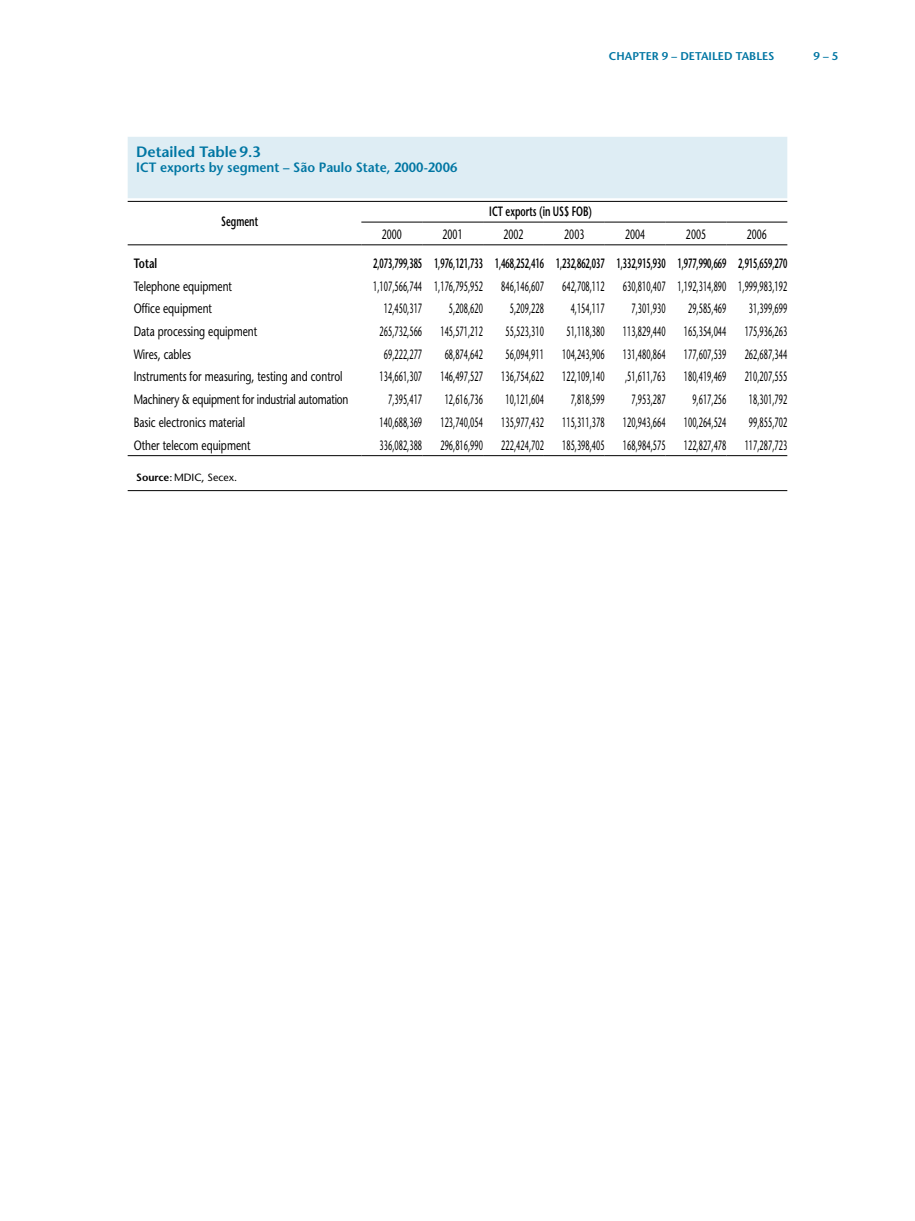
<style>
.page{position:relative;width:915px;height:1221px;background:#fff}
.page>*{position:absolute;margin:0;border:0;box-sizing:border-box;transform-origin:0 0}
.t1{font:600 15px "Stone Sans";color:#0076a3}
.t2{font:13.5px "Stone Sans";color:#000;scale:.55 1}
.t3{font:13.5px "Stone Sans";color:#000;scale:.75 1}
.t4{font:600 13.5px "Stone Sans";color:#000;scale:.55 1}
.t5{font:600 13.5px "Stone Sans";color:#0076a3;scale:.95 1}
.t6{font:13.5px "Stone Sans";letter-spacing:-.02em;color:#000;scale:.75 1}
.t7{font:13.5px "Stone Sans";color:#000;scale:.65 1}
.t8{font:600 13.5px "Stone Sans";color:#000;scale:.65 1}
.t9{font:600 13.5px "Stone Sans";color:#000;scale:.75 1}
.t10{font:600 11.25px "Stone Sans";color:#0076a3}
.t11{font:10.5px "Stone Sans";color:#000}
.s1{font-weight:600}
</style>
<div class="page">
<div style="left:128px;top:137px;width:659px;height:61px;background:#deedf4"></div>
<hr style="left:128px;top:201px;width:659px;height:1px;background:#000">
<hr style="left:128px;top:490px;width:659px;height:1px;background:#000">
<hr style="left:128px;top:244px;width:233px;height:1px;background:#000">
<hr style="left:361px;top:244px;width:61px;height:1px;background:#000">
<hr style="left:422px;top:244px;width:61px;height:1px;background:#000">
<hr style="left:483px;top:244px;width:60px;height:1px;background:#000">
<hr style="left:543px;top:244px;width:61px;height:1px;background:#000">
<hr style="left:604px;top:244px;width:61px;height:1px;background:#000">
<hr style="left:665px;top:244px;width:61px;height:1px;background:#000">
<hr style="left:726px;top:244px;width:61px;height:1px;background:#000">
<hr style="left:361px;top:222px;width:61px;height:1px;background:#000">
<hr style="left:422px;top:222px;width:61px;height:1px;background:#000">
<hr style="left:483px;top:222px;width:60px;height:1px;background:#000">
<hr style="left:543px;top:222px;width:61px;height:1px;background:#000">
<hr style="left:604px;top:222px;width:61px;height:1px;background:#000">
<hr style="left:665px;top:222px;width:61px;height:1px;background:#000">
<hr style="left:726px;top:222px;width:61px;height:1px;background:#000">
<hr style="left:128px;top:455px;width:233px;height:1px;background:#000">
<hr style="left:361px;top:455px;width:61px;height:1px;background:#000">
<hr style="left:422px;top:455px;width:61px;height:1px;background:#000">
<hr style="left:483px;top:455px;width:60px;height:1px;background:#000">
<hr style="left:543px;top:455px;width:61px;height:1px;background:#000">
<hr style="left:604px;top:455px;width:61px;height:1px;background:#000">
<hr style="left:665px;top:455px;width:61px;height:1px;background:#000">
<hr style="left:726px;top:455px;width:61px;height:1px;background:#000">
<p class="t1" style="left:136px;top:142px;width:126px">Detailed Table 9.3</p>
<p class="t5" style="left:136px;top:158px;width:339px">ICT exports by segment – São Paulo State, 2000-2006</p>
<p class="t10" style="left:608px;top:49px;width:167px">chapter 9 – Detailed tables</p>
<p class="t10" style="left:813px;top:49px;width:26px">9 – 5</p>
<p class="t8" style="left:221px;top:213px;width:58px">Segment</p>
<p class="t8" style="left:489px;top:203px;width:160px">ICT exports (in US$ FOB)</p>
<p class="t7" style="left:381px;top:226px;width:32px">2000</p>
<p class="t7" style="left:442px;top:226px;width:32px">2001</p>
<p class="t7" style="left:503px;top:226px;width:32px">2002</p>
<p class="t7" style="left:564px;top:226px;width:32px">2003</p>
<p class="t7" style="left:625px;top:226px;width:32px">2004</p>
<p class="t7" style="left:685px;top:226px;width:32px">2005</p>
<p class="t7" style="left:746px;top:226px;width:32px">2006</p>
<p class="t9" style="left:134px;top:255px;width:33px">Total</p>
<p class="t4" style="left:373px;top:255px;width:754px">2,073,799,385 1,976,121,733 1,468,252,416 1,232,862,037 1,332,915,930 1,977,990,669 2,915,659,270</p>
<p class="t3" style="left:134px;top:277px;width:133px">Telephone equipment</p>
<p class="t2" style="left:373px;top:277px;width:201px">1,107,566,744 1,176,795,952</p>
<p class="t2" style="left:501px;top:277px;width:79px">846,146,607</p>
<p class="t2" style="left:562px;top:277px;width:79px">642,708,112</p>
<p class="t2" style="left:622px;top:277px;width:300px">630,810,407 1,192,314,890 1,999,983,192</p>
<p class="t3" style="left:134px;top:300px;width:106px">Office equipment</p>
<p class="t2" style="left:383px;top:300px;width:71px">12,450,317</p>
<p class="t2" style="left:449px;top:300px;width:63px">5,208,620</p>
<p class="t2" style="left:509px;top:300px;width:63px">5,209,228</p>
<p class="t2" style="left:570px;top:300px;width:63px">4,154,117</p>
<p class="t2" style="left:631px;top:300px;width:63px">7,301,930</p>
<p class="t2" style="left:687px;top:300px;width:71px">29,585,469</p>
<p class="t2" style="left:748px;top:300px;width:71px">31,399,699</p>
<p class="t3" style="left:134px;top:323px;width:166px">Data processing equipment</p>
<p class="t2" style="left:379px;top:323px;width:79px">265,732,566</p>
<p class="t2" style="left:440px;top:323px;width:79px">145,571,212</p>
<p class="t2" style="left:505px;top:323px;width:71px">55,523,310</p>
<p class="t2" style="left:566px;top:323px;width:71px">51,118,380</p>
<p class="t2" style="left:622px;top:323px;width:79px">113,829,440</p>
<p class="t2" style="left:683px;top:323px;width:79px">165,354,044</p>
<p class="t2" style="left:744px;top:323px;width:79px">175,936,263</p>
<p class="t3" style="left:134px;top:346px;width:78px">Wires, cables</p>
<p class="t2" style="left:383px;top:346px;width:71px">69,222,277</p>
<p class="t2" style="left:444px;top:346px;width:71px">68,874,642</p>
<p class="t2" style="left:505px;top:346px;width:71px">56,094,911</p>
<p class="t2" style="left:562px;top:346px;width:79px">104,243,906</p>
<p class="t2" style="left:622px;top:346px;width:79px">131,480,864</p>
<p class="t2" style="left:683px;top:346px;width:79px">177,607,539</p>
<p class="t2" style="left:744px;top:346px;width:79px">262,687,344</p>
<p class="t3" style="left:134px;top:368px;width:280px">Instruments for measuring, testing and control</p>
<p class="t2" style="left:379px;top:368px;width:79px">134,661,307</p>
<p class="t2" style="left:440px;top:368px;width:79px">146,497,527</p>
<p class="t2" style="left:501px;top:368px;width:79px">136,754,622</p>
<p class="t2" style="left:562px;top:368px;width:79px">122,109,140</p>
<p class="t2" style="left:625px;top:368px;width:75px">,51,611,763</p>
<p class="t2" style="left:683px;top:368px;width:79px">180,419,469</p>
<p class="t2" style="left:744px;top:368px;width:79px">210,207,555</p>
<p class="t6" style="left:134px;top:391px;width:288px">Machinery &amp; equipment for industrial automation</p>
<p class="t2" style="left:388px;top:391px;width:63px">7,395,417</p>
<p class="t2" style="left:444px;top:391px;width:71px">12,616,736</p>
<p class="t2" style="left:505px;top:391px;width:71px">10,121,604</p>
<p class="t2" style="left:570px;top:391px;width:63px">7,818,599</p>
<p class="t2" style="left:631px;top:391px;width:63px">7,953,287</p>
<p class="t2" style="left:692px;top:391px;width:63px">9,617,256</p>
<p class="t2" style="left:748px;top:391px;width:71px">18,301,792</p>
<p class="t3" style="left:134px;top:414px;width:150px">Basic electronics material</p>
<p class="t2" style="left:379px;top:414px;width:79px">140,688,369</p>
<p class="t2" style="left:440px;top:414px;width:79px">123,740,054</p>
<p class="t2" style="left:501px;top:414px;width:79px">135,977,432</p>
<p class="t2" style="left:562px;top:414px;width:79px">115,311,378</p>
<p class="t2" style="left:622px;top:414px;width:79px">120,943,664</p>
<p class="t2" style="left:683px;top:414px;width:79px">100,264,524</p>
<p class="t2" style="left:748px;top:414px;width:71px">99,855,702</p>
<p class="t3" style="left:134px;top:436px;width:157px">Other telecom equipment</p>
<p class="t2" style="left:379px;top:436px;width:79px">336,082,388</p>
<p class="t2" style="left:440px;top:436px;width:79px">296,816,990</p>
<p class="t2" style="left:501px;top:436px;width:79px">222,424,702</p>
<p class="t2" style="left:562px;top:436px;width:79px">185,398,405</p>
<p class="t2" style="left:622px;top:436px;width:79px">168,984,575</p>
<p class="t2" style="left:683px;top:436px;width:79px">122,827,478</p>
<p class="t2" style="left:744px;top:436px;width:79px">117,287,723</p>
<p class="t11" style="left:136px;top:471px;width:103px"><span class="s1">Source</span>: MDIC, Secex.</p>
</div>
